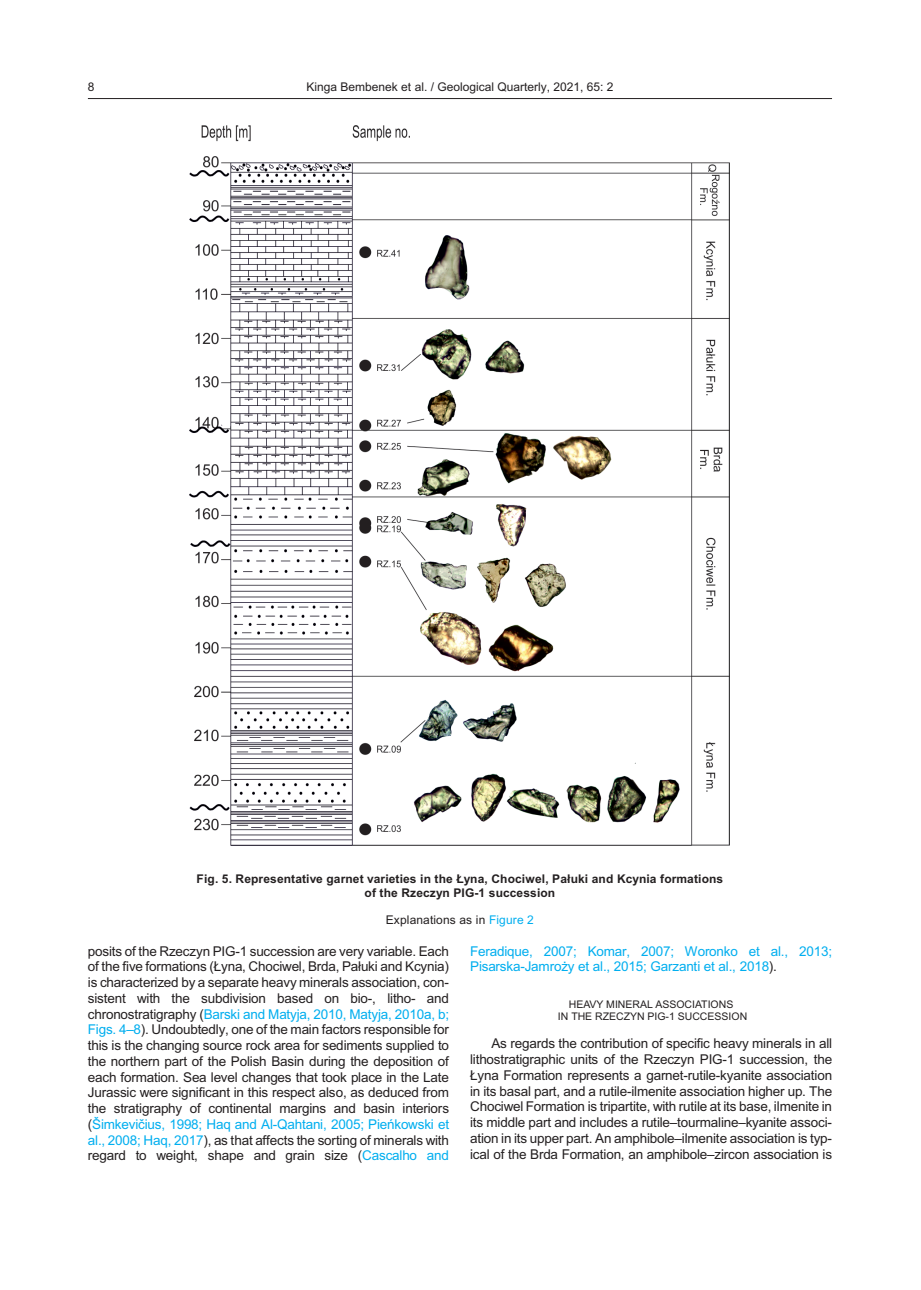
<style>
.page{position:relative;width:921px;height:1290px;background:#fff}
.page>*{position:absolute;margin:0;border:0;box-sizing:border-box;transform-origin:0 0}
.t1{font:13.5px/15.8px "Arial";letter-spacing:-.015em;color:#231f20;text-align:justify}
.t2{font:13.5px/15.8px "Arial";letter-spacing:-.015em;color:#00aeef}
.t3{font:700 12px/14.4px "Arial";letter-spacing:.01em;color:#231f20;text-align:center}
.t4{font:12px "Arial";color:#231f20}
.t5{font:10.5px/12.3px "Arial";color:#231f20;text-align:center}
.s1{color:#00aeef}
.s2{color:#231f20}
</style>
<div class="page">
<hr style="left:88px;top:98px;width:744px;height:1px;background:#231f20">
<img style="left:190px;top:126px;width:540px;height:719px">
<p class="t4" style="left:88px;top:83px;width:8px">8</p>
<p class="t4" style="left:306px;top:83px;width:309px">Kinga Bembenek et al. / Geo log i cal Quar terly, 2021, 65: 2</p>
<p class="t3" style="left:197px;top:872px;width:528px">Fig. 5. Rep re sen ta tive gar net va ri et ies in the £yna, Chociwel, Pa³uki and Kcynia for ma tions of the Rzeczyn PIG-1 suc ces sion</p>
<p class="t4" style="left:386px;top:915px;width:150px">Explanations as in <span class="s1">Figure 2</span></p>
<p class="t1" style="left:88px;top:944px;width:363px">pos its of the Rzeczyn PIG-1 suc ces sion are very vari able. Each of the five for ma tions (£yna, Chociwel, Brda, Pa³uki and Kcynia) is char ac ter ized by a sep a rate heavy min er als as so ci a tion, con - sis tent with the sub di vi sion based on bio-, litho- and chronostratigraphy (<span class="s1">Barski and Matyja, 2010, Matyja, 2010a, b; Figs. 4–8</span>). Un doubt edly, one of the main fac tors re spon si ble for this is the chang ing source rock area for sed i ments sup plied to the north ern part of the Pol ish Ba sin dur ing the de po si tion of each for ma tion. Sea level changes that took place in the Late Ju ras sic were sig nif i cant in this re spect also, as de duced from the stra tig ra phy of con ti nen tal mar gins and ba sin in te ri ors (<span class="s1">Šimkevièius, 1998; Haq and Al-Qahtani, 2005; Pieñkowski et al., 2008; Haq, 2017</span>), as that af fects the sort ing of min er als with re gard to weight, shape and grain size (<span class="s1">Cascalho and</span></p>
<p class="t2" style="left:470px;top:944px;width:363px">Feradique, 2007; Komar, 2007; Woronko et al., 2013;<br>Pisarska-Jamro¿y et al., 2015; Garzanti et al., 2018<span class="s2">).</span></p>
<p class="t5" style="left:558px;top:999px;width:191px">HEAVY MINERAL ASSOCIATIONS<br>IN THE RZECZYN PIG-1 SUCCESSION</p>
<p class="t1" style="left:470px;top:1037px;width:364px;text-indent:21px">As re gards the con tri bu tion of spe cific heavy min er als in all lithostratigraphic units of the Rzeczyn PIG-1 suc ces sion, the £yna For ma tion rep re sents a gar net-rutile-kyan ite as so ci a tion in its basal part, and a rutile-il men ite as so ci a tion higher up. The Chociwel For ma tion is tri par tite, with rutile at its base, il men ite in its mid dle part and in cludes a rutile–tour ma line–kyan ite as so ci - a tion in its up per part. An am phi bole–il men ite as so ci a tion is typ - i cal of the Brda For ma tion, an am phi bole–zir con as so ci a tion is</p>
</div>
